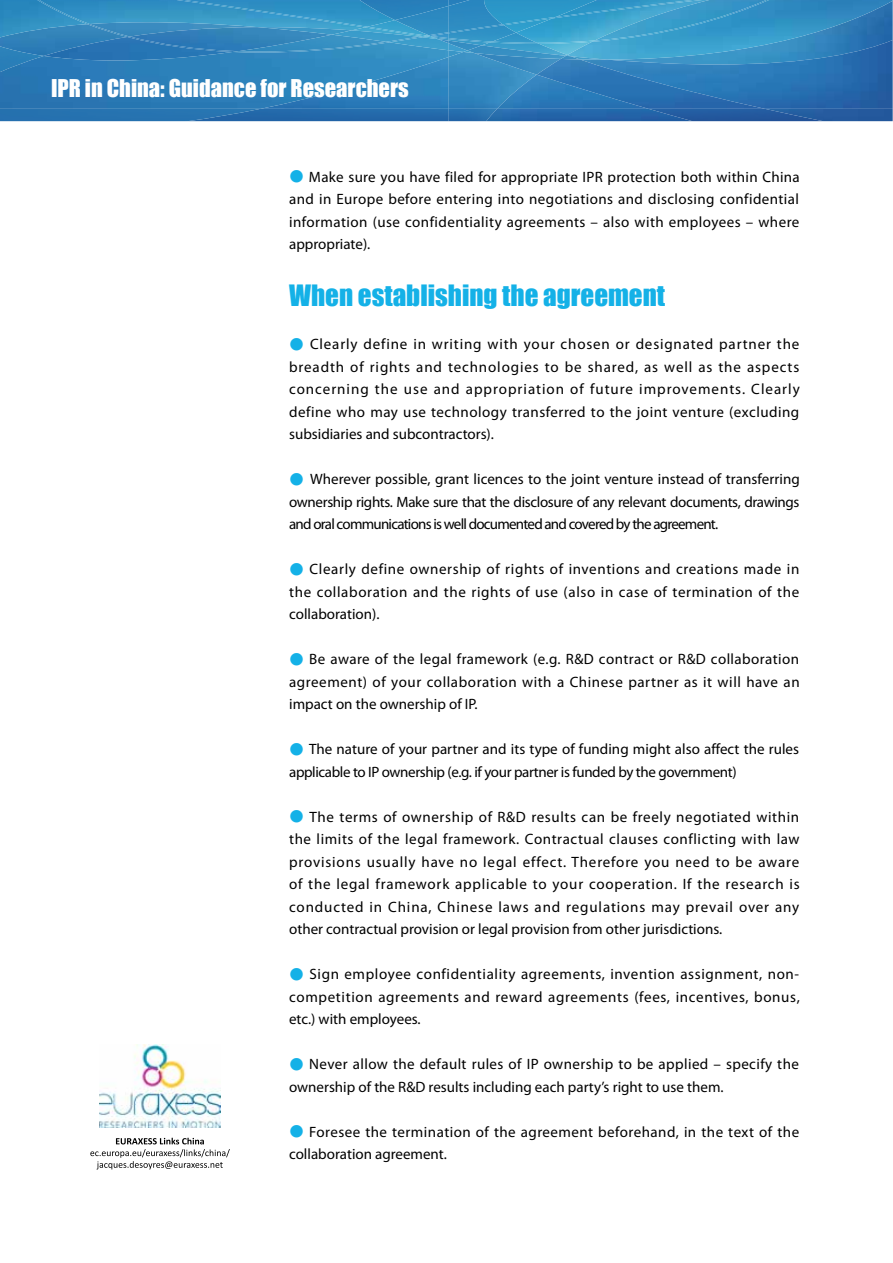
<style>
.page{position:relative;width:893px;height:1263px;background:#fff}
.page>*{position:absolute;margin:0;border:0;box-sizing:border-box;transform-origin:0 0}
.t1{font:27px "Impact";color:#14b1e7}
.t2{font:22.5px "Impact";color:#fff}
.t3{font:15px/22.5px "Myriad Pro";color:#000;text-align:justify}
.t4{font:15px/22.5px "Myriad Pro";letter-spacing:.02em;color:#000}
.t5{font:15px/22.5px "Myriad Pro";letter-spacing:.03em;color:#000}
.s1{font-family:"Adobe Heiti Std";color:#14b1e7}
</style>
<div class="page">
<img style="left:0;top:37px;width:44px;height:5px">
<img style="left:0;top:0;width:177px;height:37px">
<img style="left:537px;top:24px;width:30px;height:16px">
<img style="left:567px;top:0;width:326px;height:40px">
<div style="left:260px;top:109px;width:226px;height:12px;background:#2369aa"></div>
<img style="left:44px;top:27px;width:213px;height:15px">
<img style="left:448px;top:53px;width:49px;height:56px">
<img style="left:486px;top:109px;width:407px;height:12px">
<img style="left:497px;top:40px;width:396px;height:69px">
<img style="left:257px;top:27px;width:95px;height:8px">
<img style="left:580px;top:56px;width:27px;height:3px">
<img style="left:177px;top:0;width:191px;height:27px">
<img style="left:537px;top:40px;width:58px;height:4px">
<img style="left:592px;top:0;width:177px;height:42px">
<img style="left:87px;top:24px;width:43px;height:13px">
<img style="left:37px;top:0;width:53px;height:24px">
<img style="left:127px;top:37px;width:112px;height:5px">
<img style="left:597px;top:0;width:105px;height:18px">
<img style="left:0;top:109px;width:260px;height:12px">
<img style="left:0;top:42px;width:448px;height:67px">
<img style="left:448px;top:52px;width:15px;height:5px">
<img style="left:390px;top:42px;width:58px;height:8px">
<img style="left:448px;top:51px;width:19px;height:1px">
<img style="left:352px;top:27px;width:13px;height:3px">
<img style="left:368px;top:20px;width:27px;height:7px">
<img style="left:239px;top:35px;width:93px;height:7px">
<img style="left:332px;top:30px;width:87px;height:12px">
<img style="left:365px;top:27px;width:54px;height:9px">
<img style="left:516px;top:25px;width:36px;height:8px">
<img style="left:503px;top:0;width:94px;height:24px">
<img style="left:233px;top:42px;width:157px;height:11px">
<img style="left:386px;top:37px;width:33px;height:5px">
<img style="left:503px;top:17px;width:53px;height:8px">
<img style="left:490px;top:42px;width:77px;height:13px">
<img style="left:516px;top:33px;width:21px;height:9px">
<img style="left:474px;top:59px;width:63px;height:16px">
<img style="left:649px;top:109px;width:174px;height:12px">
<img style="left:537px;top:59px;width:228px;height:50px">
<img style="left:467px;top:45px;width:99px;height:14px">
<img style="left:561px;top:56px;width:19px;height:3px">
<img style="left:490px;top:42px;width:49px;height:2px">
<img style="left:360px;top:0;width:88px;height:20px">
<img style="left:482px;top:42px;width:8px;height:3px">
<img style="left:448px;top:25px;width:68px;height:17px">
<img style="left:448px;top:41px;width:34px;height:10px">
<img style="left:395px;top:6px;width:53px;height:29px">
<img style="left:448px;top:0;width:55px;height:24px">
<img style="left:429px;top:32px;width:19px;height:3px">
<img style="left:448px;top:24px;width:56px;height:9px">
<svg style="left:419px;top:35px;width:29px;height:8px"></svg>
<svg style="left:90px;top:1138px;width:140px;height:31px"></svg>
<img style="left:99px;top:1045px;width:121px;height:82px">
<h2 class="t2" style="left:51px;top:70px;width:359px">IPR in China: Guidance for Researchers</h2>
<p class="t3" style="left:289px;top:165px;width:512px"><span class="s1">●</span> Make sure you have filed for appropriate IPR protection both within China and in Europe before entering into negotiations and disclosing confidential information (use confidentiality agreements – also with employees – where appropriate).</p>
<h1 class="t1" style="left:289px;top:274px;width:377px">When establishing the agreement</h1>
<p class="t3" style="left:289px;top:332px;width:512px"><span class="s1">●</span> Clearly define in writing with your chosen or designated partner the breadth of rights and technologies to be shared, as well as the aspects concerning the use and appropriation of future improvements. Clearly define who may use technology transferred to the joint venture (excluding subsidiaries and subcontractors).</p>
<p class="t3" style="left:289px;top:467px;width:512px"><span class="s1">●</span> Wherever possible, grant licences to the joint venture instead of transferring ownership rights. Make sure that the disclosure of any relevant documents, drawings and oral communications is well documented and covered by the agreement.</p>
<p class="t3" style="left:289px;top:557px;width:512px"><span class="s1">●</span> Clearly define ownership of rights of inventions and creations made in the collaboration and the rights of use (also in case of termination of the collaboration).</p>
<p class="t3" style="left:289px;top:647px;width:512px"><span class="s1">●</span> Be aware of the legal framework (e.g. R&amp;D contract or R&amp;D collaboration agreement) of your collaboration with a Chinese partner as it will have an impact on the ownership of IP.</p>
<p class="t3" style="left:289px;top:737px;width:511px"><span class="s1">●</span> The nature of your partner and its type of funding might also affect the rules applicable to IP ownership (e.g. if your partner is funded by the government)</p>
<p class="t3" style="left:289px;top:805px;width:512px"><span class="s1">●</span> The terms of ownership of R&amp;D results can be freely negotiated within the limits of the legal framework. Contractual clauses conflicting with law provisions usually have no legal effect. Therefore you need to be aware of the legal framework applicable to your cooperation. If the research is conducted in China, Chinese laws and regulations may prevail over any other contractual provision or legal provision from other jurisdictions.</p>
<p class="t3" style="left:289px;top:962px;width:512px"><span class="s1">●</span> Sign employee confidentiality agreements, invention assignment, non&shy;competition agreements and reward agreements (fees, incentives, bonus, etc.) with employees.</p>
<p class="t4" style="left:289px;top:1052px;width:511px"><span class="s1">●</span> Never allow the default rules of IP ownership to be applied – specify the ownership of the R&amp;D results including each party’s right to use them.</p>
<p class="t5" style="left:289px;top:1120px;width:512px"><span class="s1">●</span> Foresee the termination of the agreement beforehand, in the text of the collaboration agreement.</p>
</div>
